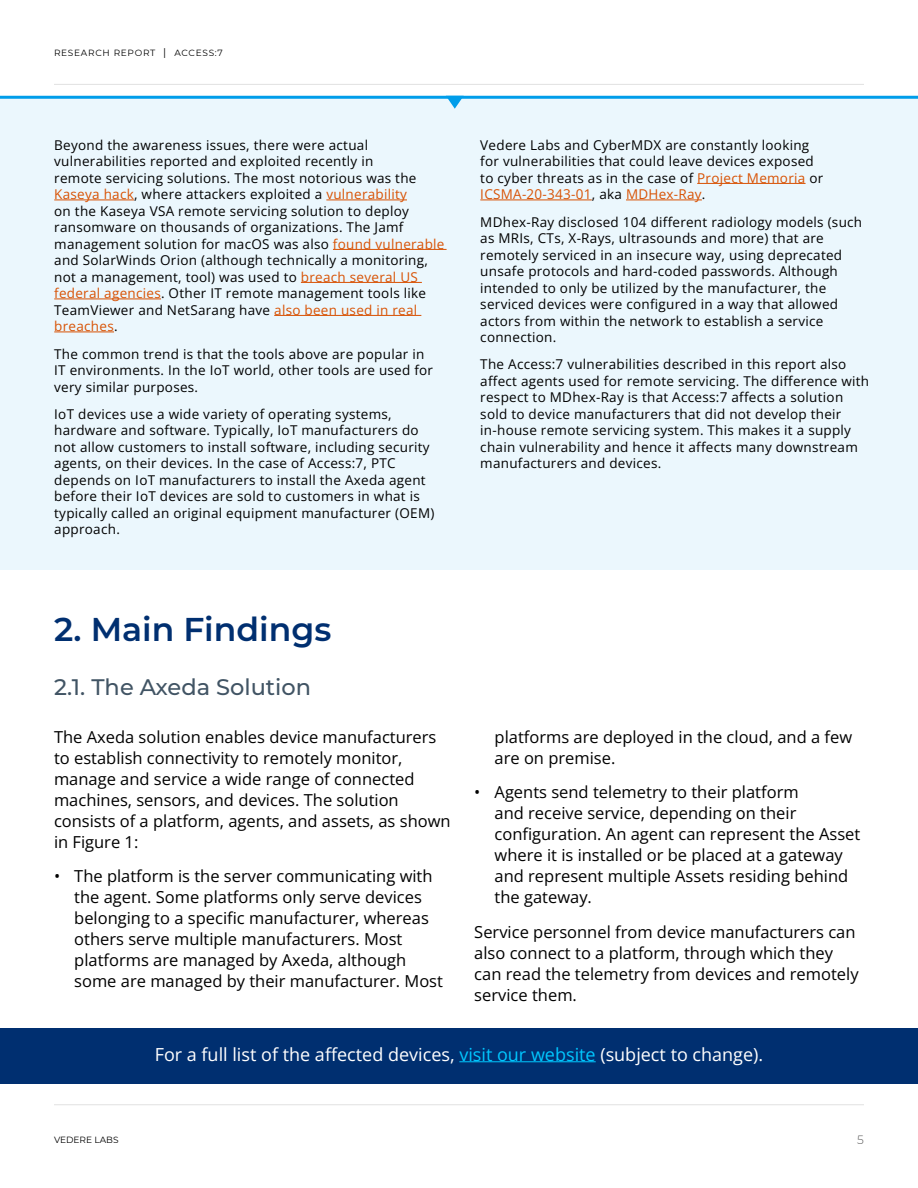
<style>
.page{position:relative;width:918px;height:1188px;background:#fff}
.page>*{position:absolute;margin:0;border:0;box-sizing:border-box;transform-origin:0 0}
.Headline_1{font:600 33px "Montserrat";color:#002f70}
.Headline_2{font:500 22.5px "Montserrat";color:#415464}
.Body_Copy_Regular{font:18px "Open Sans";color:#fff}
.Body_Copy_Regular-2{font:16.5px/21px "Open Sans";color:#000}
.Body_copy_-_small{font:13.5px/16.5px "Open Sans";letter-spacing:.02em;color:#000}
.t1{font:300 12px "Montserrat";color:#585858}
.t2{font:9px "Montserrat";letter-spacing:.08em;color:#000}
.t3{font:9px "Montserrat";color:#000}
.s1{font-size:10.5px}
.s2{color:#d85204}
.s3{color:#00c7ff}
</style>
<div class="page">
<hr style="left:54px;top:1104px;width:810px;height:1px;background:#e1e1e1">
<hr style="left:54px;top:84px;width:810px;height:1px;background:#e1e1e1">
<div style="left:0;top:96px;width:918px;height:474px;background:#ebf7fd"></div>
<hr style="left:54px;top:200px;width:80px;height:1px;background:#d85204">
<hr style="left:326px;top:200px;width:81px;height:1px;background:#d85204">
<hr style="left:333px;top:249px;width:114px;height:1px;background:#d85204">
<hr style="left:301px;top:282px;width:121px;height:1px;background:#d85204">
<hr style="left:54px;top:299px;width:107px;height:1px;background:#d85204">
<hr style="left:274px;top:315px;width:147px;height:1px;background:#d85204">
<hr style="left:54px;top:332px;width:60px;height:1px;background:#d85204">
<hr style="left:697px;top:183px;width:109px;height:1px;background:#d85204">
<hr style="left:480px;top:200px;width:112px;height:1px;background:#d85204">
<hr style="left:626px;top:200px;width:76px;height:1px;background:#d85204">
<svg style="left:448px;top:99px;width:14px;height:10px"></svg>
<hr style="left:0;top:96px;width:918px;height:3px;background:#009dea">
<div style="left:0;top:1028px;width:918px;height:56px;background:#002f70"></div>
<hr style="left:459px;top:1062px;width:137px;height:1px;background:#00c7ff">
<p class="t2" style="left:54px;top:46px;width:170px">RESEARCH REPORT <span class="s1">|</span> ACCESS:7</p>
<p class="Body_copy_-_small" style="left:54px;top:136px;width:392px">Beyond the awareness issues, there were actual vulnerabilities reported and exploited recently in<br>remote servicing solutions. The most notorious was the <span class="s2">Kaseya hack</span>, where attackers exploited a <span class="s2">vulnerability<br></span>on the Kaseya VSA remote servicing solution to deploy ransomware on thousands of organizations. The Jamf management solution for macOS was also <span class="s2">found vulnerable </span>and SolarWinds Orion (although technically a monitoring, not a management, tool) was used to <span class="s2">breach several US federal agencies</span>. Other IT remote management tools like TeamViewer and NetSarang have <span class="s2">also been used in real breaches</span>.</p>
<p class="Body_copy_-_small" style="left:54px;top:345px;width:380px">The common trend is that the tools above are popular in<br>IT environments. In the IoT world, other tools are used for very similar purposes.</p>
<p class="Body_copy_-_small" style="left:54px;top:405px;width:382px">IoT devices use a wide variety of operating systems, hardware and software. Typically, IoT manufacturers do not allow customers to install software, including security agents, on their devices. In the case of Access:7, PTC depends on IoT manufacturers to install the Axeda agent before their IoT devices are sold to customers in what is typically called an original equipment manufacturer (OEM) approach.</p>
<p class="Body_copy_-_small" style="left:480px;top:136px;width:344px">Vedere Labs and CyberMDX are constantly looking for vulnerabilities that could leave devices exposed to cyber threats as in the case of <span class="s2">Project Memoria</span> or <span class="s2">ICSMA-20-343-01</span>, aka <span class="s2">MDHex-Ray</span>.</p>
<p class="Body_copy_-_small" style="left:480px;top:213px;width:383px">MDhex-Ray disclosed 104 different radiology models (such as MRIs, CTs, X-Rays, ultrasounds and more) that are remotely serviced in an insecure way, using deprecated unsafe protocols and hard-coded passwords. Although intended to only be utilized by the manufacturer, the serviced devices were configured in a way that allowed actors from within the network to establish a service connection.</p>
<p class="Body_copy_-_small" style="left:480px;top:356px;width:390px">The Access:7 vulnerabilities described in this report also affect agents used for remote servicing. The difference with respect to MDhex-Ray is that Access:7 affects a solution sold to device manufacturers that did not develop their in-house remote servicing system. This makes it a supply chain vulnerability and hence it affects many downstream manufacturers and devices.</p>
<p class="Headline_1" style="left:54px;top:605px;width:279px">2. Main Findings</p>
<p class="Headline_2" style="left:54px;top:671px;width:259px">2.1. The Axeda Solution</p>
<p class="Body_Copy_Regular-2" style="left:54px;top:726px;width:398px">The Axeda solution enables device manufacturers to establish connectivity to remotely monitor, manage and service a wide range of connected machines, sensors, and devices. The solution consists of a platform, agents, and assets, as shown in Figure 1:</p>
<p class="Body_Copy_Regular-2" style="left:74px;top:865px;width:370px;text-indent:-20px">• The platform is the server communicating with the agent. Some platforms only serve devices belonging to a specific manufacturer, whereas others serve multiple manufacturers. Most platforms are managed by Axeda, although some are managed by their manufacturer. Most</p>
<p class="Body_Copy_Regular-2" style="left:495px;top:726px;width:359px">platforms are deployed in the cloud, and a few are on premise.</p>
<p class="Body_Copy_Regular-2" style="left:495px;top:781px;width:367px;text-indent:-20px">• Agents send telemetry to their platform<br>and receive service, depending on their configuration. An agent can represent the Asset where it is installed or be placed at a gateway and represent multiple Assets residing behind the gateway.</p>
<p class="Body_Copy_Regular-2" style="left:474px;top:921px;width:386px">Service personnel from device manufacturers can also connect to a platform, through which they can read the telemetry from devices and remotely service them.</p>
<p class="Body_Copy_Regular" style="left:155px;top:1042px;width:610px">For a full list of the affected devices, <span class="s3">visit our website</span> (subject to change).</p>
<p class="t3" style="left:54px;top:1133px;width:66px">VEDERE LABS</p>
<p class="t1" style="left:857px;top:1132px;width:8px">5</p>
</div>
